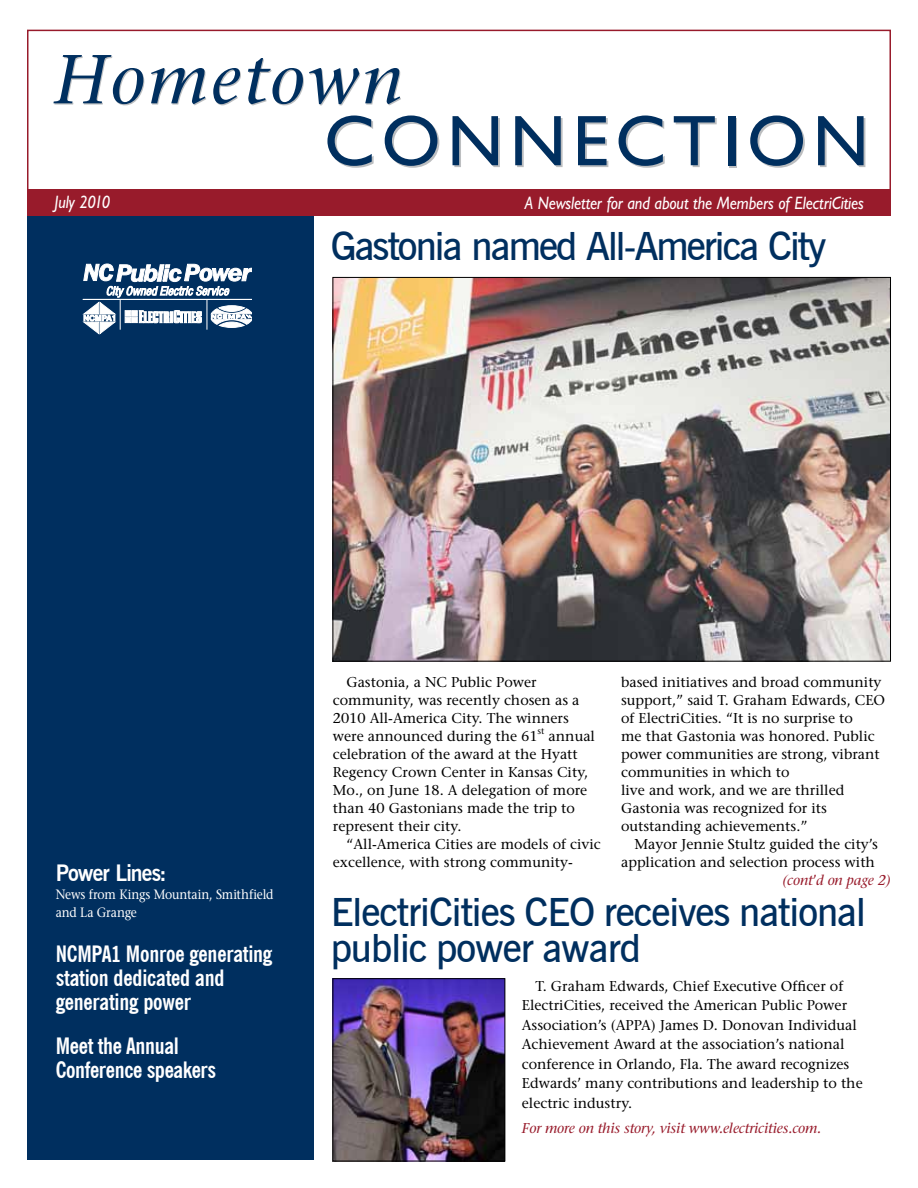
<style>
.page{position:relative;width:918px;height:1188px;background:#fff}
.page>*{position:absolute;margin:0;border:0;box-sizing:border-box;transform-origin:0 0}
.t1{font:72px "Gill Sans Std";letter-spacing:.09em;color:#002f5f}
.t2{font:italic 500 69px "Stone Serif Std";letter-spacing:.05em;color:#002f5f}
.t3{font:600 39px/36px "News Gothic BT";letter-spacing:-.025em;color:#002f5f}
.t4{font:600 39px "News Gothic BT";letter-spacing:-.05em;color:#002f5f}
.t5{font:700 condensed 22.5px/24px "News Gothic BT";letter-spacing:-.01em;color:#fff}
.t6{font:700 22.5px "News Gothic BT";letter-spacing:-.04em;color:#fff;scale:.95 1}
.t7{font:italic 18px "Gill Sans Std";letter-spacing:-.01em;color:#fff;scale:.9 1}
.t8{font:500 14.25px/18px "Stone Serif Std";color:#000}
.t9{font:italic 500 14.25px "Stone Serif Std";letter-spacing:-.01em;color:#981b2b}
.t10{font:500 13.5px/18px "Stone Serif Std";letter-spacing:-.015em;color:#fff;scale:.9 1}
.t11{font:500 9px "Stone Serif Std";color:#000}
.s1{color:#bcbec0}
.s2{font-style:normal}
</style>
<div class="page">
<div style="left:27px;top:30px;width:864px;height:164px;background:#fff;border:2px solid #981b2b"></div>
<div style="left:27px;top:215px;width:287px;height:945px;background:#002f5f"></div>
<div style="left:27px;top:189px;width:864px;height:27px;background:#981b2b"></div>
<svg style="left:82px;top:264px;width:169px;height:71px"></svg>
<img style="left:335px;top:279px;width:554px;height:381px">
<img style="left:335px;top:980px;width:168px;height:179px">
<div style="left:333px;top:978px;width:172px;height:183px;border:1px solid #000"></div>
<h2 class="t2" style="left:55px;top:39px;width:349px">Hometown</h2>
<p class="t7" style="left:55px;top:191px;width:63px">July 2010</p>
<h1 class="t1" style="left:324px;top:100px;width:546px">CONNE<span class="s1">C</span>TION</h1>
<p class="t7" style="left:525px;top:192px;width:378px">A Newsletter for and about the Members of ElectriCities</p>
<h3 class="t4" style="left:331px;top:223px;width:497px">Gastonia named All-America City</h3>
<h3 class="t6" style="left:56px;top:860px;width:119px">Power Lines:</h3>
<p class="t10" style="left:56px;top:886px;width:243px">News from Kings Mountain, Smithfield and La Grange</p>
<h3 class="t5" style="left:56px;top:941px;width:218px">NCMPA1 Monroe generating station dedicated and generating power</h3>
<h3 class="t5" style="left:56px;top:1034px;width:162px">Meet the Annual<br>Conference speakers</h3>
<p class="t8" style="left:333px;top:673px;width:248px;text-indent:13px">Gastonia, a NC Public Power community, was recently chosen as a<br>2010 All-America City. The winners were announced during the 61</p>
<p class="t11" style="left:538px;top:726px;width:8px">st</p>
<p class="t8" style="left:333px;top:727px;width:264px;text-indent:216px">annual celebration of the award at the Hyatt<br>Regency Crown Center in Kansas City,<br>Mo., on June 18. A delegation of more than 40 Gastonians made the trip to represent their city.</p>
<p class="t8" style="left:333px;top:835px;width:269px;text-indent:13px">“All-America Cities are models of civic excellence, with strong community-</p>
<p class="t8" style="left:621px;top:673px;width:266px">based initiatives and broad community support,” said T. Graham Edwards, CEO of ElectriCities. “It is no surprise to<br>me that Gastonia was honored. Public power communities are strong, vibrant communities in which to<br>live and work, and we are thrilled Gastonia was recognized for its outstanding achievements.”</p>
<p class="t8" style="left:621px;top:835px;width:258px;text-align:right">Mayor Jennie Stultz guided the city’s application and selection process with</p>
<p class="t9" style="left:783px;top:872px;width:109px">(cont<span class="s2">’</span>d on page 2)</p>
<h3 class="t3" style="left:331px;top:894px;width:537px">ElectriCities CEO receives national public power award</h3>
<p class="t8" style="left:522px;top:976px;width:342px;line-height:19.5px;text-indent:13px">T. Graham Edwards, Chief Executive Officer of ElectriCities, received the American Public Power Association’s (APPA) James D. Donovan Individual Achievement Award at the association’s national conference in Orlando, Fla. The award recognizes Edwards’ many contributions and leadership to the electric industry.</p>
<p class="t9" style="left:522px;top:1119px;width:301px">For more on this story, visit www.electricities.com.</p>
</div>
